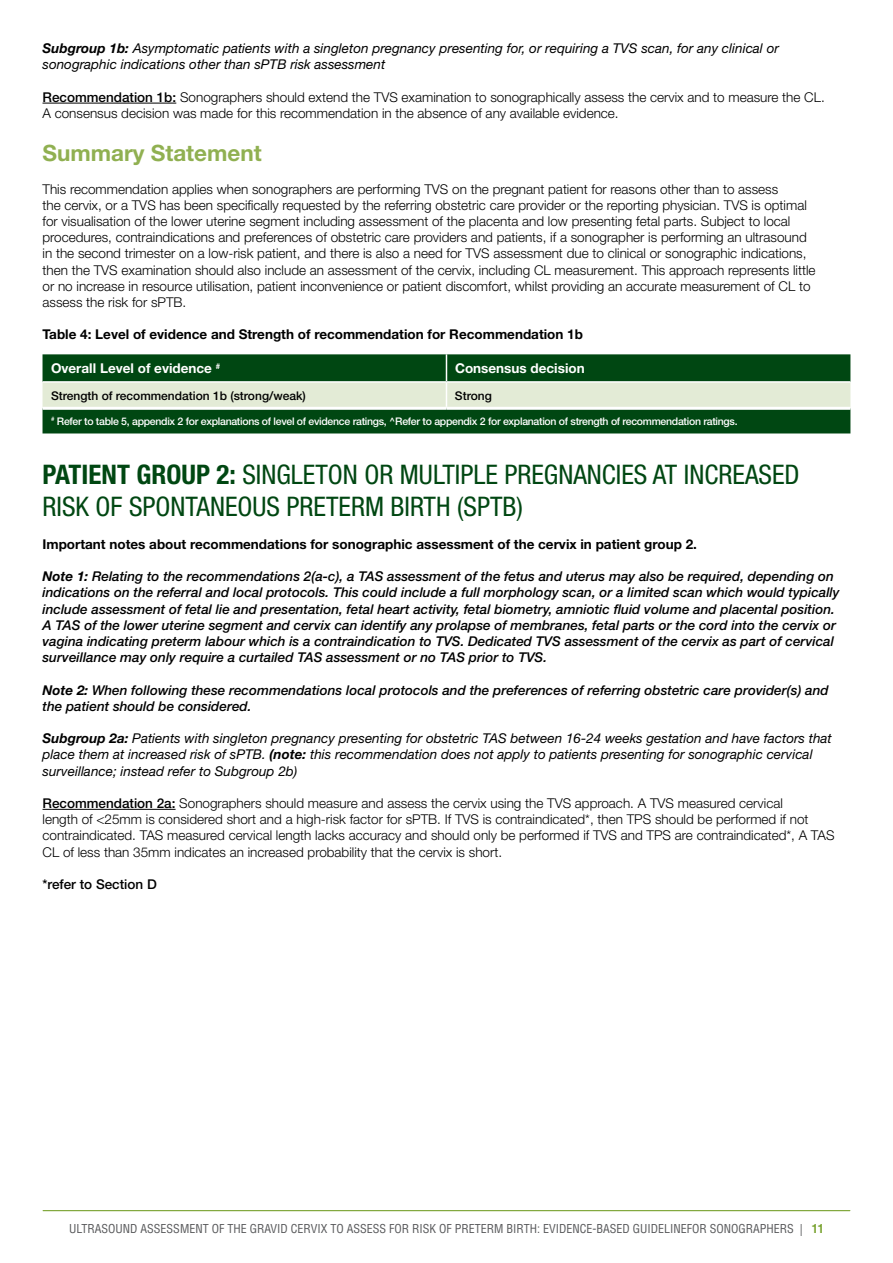
<style>
.page{position:relative;width:893px;height:1263px;background:#fff}
.page>*{position:absolute;margin:0;border:0;box-sizing:border-box;transform-origin:0 0}
.t1{font:condensed 27px/32.4px "Helvetica Neue LT Std";color:#004712}
.t2{font:700 22.5px "Helvetica Neue LT";color:#90b051}
.t3{font:300 13.5px/16.2px "Helvetica Neue LT";color:#000}
.t4{font:italic 500 13.5px/16.2px "Helvetica Neue LT";color:#000}
.t5{font:italic 13.5px/16.2px "Helvetica Neue LT";color:#000}
.t6{font:700 13.5px "Helvetica Neue LT";color:#000}
.t7{font:700 13.5px "Helvetica Neue LT";color:#fff}
.t8{font:500 13.5px "Helvetica Neue LT";color:#000}
.t9{font:condensed 12px "Helvetica";color:#58595b}
.t10{font:500 12px "Helvetica Neue LT";color:#000}
.t11{font:500 10.5px "Helvetica Neue LT";letter-spacing:-.025em;color:#fff}
.s1{font-weight:700}
.s2{font-weight:500}
.s3{font-weight:700;color:#78a22f}
</style>
<div class="page">
<hr style="left:43px;top:1210px;width:807px;height:1px;background:#78a22f">
<hr style="left:43px;top:103px;width:133px;height:1px;background:#000">
<div style="left:43px;top:410px;width:807px;height:23px;background:#004712"></div>
<svg style="left:43px;top:354px;width:807px;height:53px;background:#719974"></svg>
<hr style="left:43px;top:809px;width:133px;height:1px;background:#000">
<p class="t5" style="left:43px;top:40px;width:738px"><span class="s1">Subgroup 1b:</span> Asymptomatic patients with a singleton pregnancy presenting for, or requiring a TVS scan, for any clinical or sonographic indications other than sPTB risk assessment</p>
<p class="t3" style="left:43px;top:89px;width:784px"><span class="s2">Recommendation 1b:</span> Sonographers should extend the TVS examination to sonographically assess the cervix and to measure the CL.<br>A consensus decision was made for this recommendation in the absence of any available evidence.</p>
<h2 class="t2" style="left:43px;top:139px;width:221px">Summary Statement</h2>
<p class="t3" style="left:43px;top:180px;width:774px">This recommendation applies when sonographers are performing TVS on the pregnant patient for reasons other than to assess<br>the cervix, or a TVS has been specifically requested by the referring obstetric care provider or the reporting physician. TVS is optimal for visualisation of the lower uterine segment including assessment of the placenta and low presenting fetal parts. Subject to local procedures, contraindications and preferences of obstetric care providers and patients, if a sonographer is performing an ultrasound in the second trimester on a low-risk patient, and there is also a need for TVS assessment due to clinical or sonographic indications, then the TVS examination should also include an assessment of the cervix, including CL measurement. This approach represents little or no increase in resource utilisation, patient inconvenience or patient discomfort, whilst providing an accurate measurement of CL to assess the risk for sPTB.</p>
<p class="t6" style="left:43px;top:326px;width:542px">Table 4: Level of evidence and Strength of recommendation for Recommendation 1b</p>
<p class="t7" style="left:51px;top:360px;width:171px">Overall Level of evidence <sup>#</sup></p>
<p class="t7" style="left:455px;top:360px;width:131px">Consensus decision</p>
<p class="t10" style="left:51px;top:388px;width:256px">Strength of recommendation 1b (strong/weak)</p>
<p class="t10" style="left:455px;top:388px;width:38px">Strong</p>
<p class="t11" style="left:51px;top:415px;width:688px"><sup>#</sup> Refer to table 5, appendix 2 for explanations of level of evidence ratings, ^Refer to appendix 2 for explanation of strength of recommendation ratings.</p>
<h1 class="t1" style="left:43px;top:458px;width:758px"><span class="s1">PATIENT GROUP 2:</span> SINGLETON OR MULTIPLE PREGNANCIES AT INCREASED<br>RISK OF SPONTANEOUS PRETERM BIRTH (SPTB)</h1>
<p class="t6" style="left:43px;top:536px;width:656px">Important notes about recommendations for sonographic assessment of the cervix in patient group 2.</p>
<p class="t4" style="left:43px;top:568px;width:799px"><span class="s1">Note 1:</span> Relating to the recommendations 2(a-c), a TAS assessment of the fetus and uterus may also be required, depending on indications on the referral and local protocols. This could include a full morphology scan, or a limited scan which would typically include assessment of fetal lie and presentation, fetal heart activity, fetal biometry, amniotic fluid volume and placental position.<br>A TAS of the lower uterine segment and cervix can identify any prolapse of membranes, fetal parts or the cord into the cervix or vagina indicating preterm labour which is a contraindication to TVS. Dedicated TVS assessment of the cervix as part of cervical surveillance may only require a curtailed TAS assessment or no TAS prior to TVS.</p>
<p class="t4" style="left:43px;top:681px;width:788px"><span class="s1">Note 2:</span> When following these recommendations local protocols and the preferences of referring obstetric care provider(s) and the patient should be considered.</p>
<p class="t5" style="left:43px;top:730px;width:791px"><span class="s1">Subgroup 2a:</span> Patients with singleton pregnancy presenting for obstetric TAS between 16-24 weeks gestation and have factors that place them at increased risk of sPTB. <span class="s1">(note:</span> this recommendation does not apply to patients presenting for sonographic cervical surveillance; instead refer to Subgroup 2b)</p>
<p class="t3" style="left:43px;top:795px;width:793px"><span class="s2">Recommendation 2a:</span> Sonographers should measure and assess the cervix using the TVS approach. A TVS measured cervical<br>length of &lt;25mm is considered short and a high-risk factor for sPTB. If TVS is contraindicated*, then TPS should be performed if not contraindicated. TAS measured cervical length lacks accuracy and should only be performed if TVS and TPS are contraindicated*, A TAS CL of less than 35mm indicates an increased probability that the cervix is short.</p>
<p class="t8" style="left:43px;top:876px;width:116px">*refer to Section D</p>
<p class="t9" style="left:69px;top:1221px;width:756px">ULTRASOUND ASSESSMENT OF THE GRAVID CERVIX TO ASSESS FOR RISK OF PRETERM BIRTH: EVIDENCE-BASED GUIDELINEFOR SONOGRAPHERS | <span class="s3">11</span></p>
</div>
